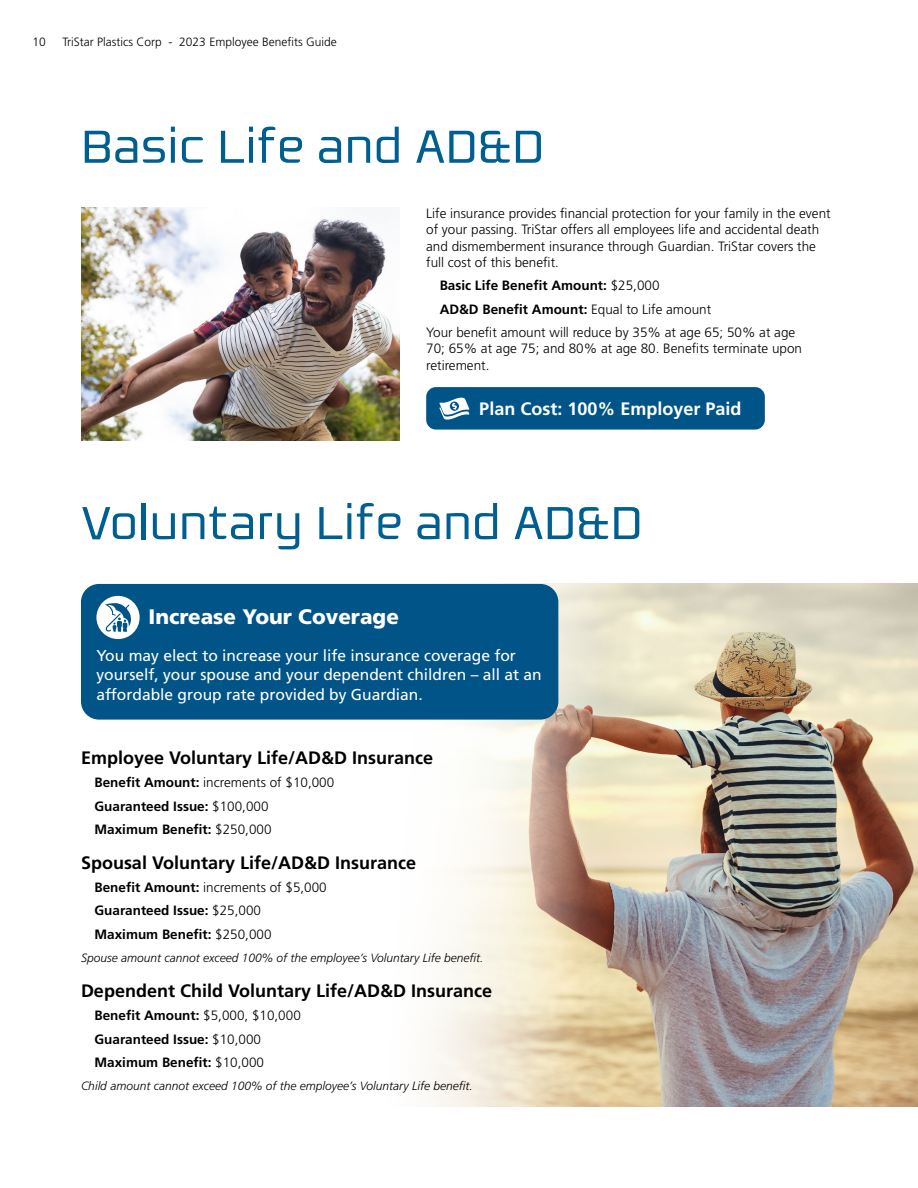
<style>
.page{position:relative;width:918px;height:1188px;background:#fff}
.page>*{position:absolute;margin:0;border:0;box-sizing:border-box;transform-origin:0 0}
.t1{font:51.6px "Resea";color:#005f91}
.t2{font:900 21px "Frutiger LT Std";color:#fff}
.t3{font:700 18px "Frutiger LT Std";color:#000}
.t4{font:700 18px "Frutiger LT Std";color:#fff}
.t5{font:15.75px/19.5px "Frutiger LT Std";color:#fff}
.t6{font:300 13.5px/16.5px "Frutiger LT Std";color:#000}
.t7{font:700 13.5px/23.2px "Frutiger LT Std";color:#000}
.t8{font:italic 300 12px "Frutiger LT Std";color:#000}
.t9{font:300 12px "Frutiger LT Std";color:#000}
.s1{font-weight:300}
</style>
<div class="page">
<img style="left:430px;top:584px;width:488px;height:523px">
<div style="left:426px;top:387px;width:339px;height:43px;background:#005488;border-radius:10px"></div>
<svg style="left:440px;top:398px;width:29px;height:22px"></svg>
<div style="left:81px;top:584px;width:477px;height:136px;background:#005488;border-radius:18px"></div>
<div style="left:96px;top:596px;width:44px;height:43px;background:#fff;border-radius:50%"></div>
<svg style="left:105px;top:603px;width:26px;height:29px"></svg>
<img style="left:81px;top:208px;width:318px;height:232px">
<p class="t9" style="left:32px;top:35px;width:15px">10</p>
<p class="t9" style="left:62px;top:35px;width:276px">TriStar Plastics Corp - 2023 Employee Benefits Guide</p>
<h1 class="t1" style="left:81px;top:119px;width:465px">Basic Life and AD&amp;D</h1>
<p class="t6" style="left:426px;top:205px;width:406px">Life insurance provides financial protection for your family in the event of your passing. TriStar offers all employees life and accidental death and dismemberment insurance through Guardian. TriStar covers the full cost of this benefit.</p>
<p class="t7" style="left:440px;top:274px;width:221px">Basic Life Benefit Amount: <span class="s1">$25,000</span></p>
<p class="t7" style="left:440px;top:297px;width:273px">AD&amp;D Benefit Amount: <span class="s1">Equal to Life amount</span></p>
<p class="t6" style="left:426px;top:324px;width:371px">Your benefit amount will reduce by 35% at age 65; 50% at age</p>
<p class="t6" style="left:426px;top:341px;width:377px">70; 65% at age 75; and 80% at age 80. Benefits terminate upon retirement.</p>
<h3 class="t4" style="left:479px;top:398px;width:264px">Plan Cost: 100% Employer Paid</h3>
<h1 class="t1" style="left:81px;top:495px;width:563px">Voluntary Life and AD&amp;D</h1>
<h2 class="t2" style="left:148px;top:604px;width:252px">Increase Your Coverage</h2>
<p class="t5" style="left:96px;top:645px;width:447px">You may elect to increase your life insurance coverage for yourself, your spouse and your dependent children – all at an affordable group rate provided by Guardian.</p>
<h3 class="t3" style="left:81px;top:747px;width:354px">Employee Voluntary Life/AD&amp;D Insurance</h3>
<p class="t7" style="left:94px;top:771px;width:241px">Benefit Amount: <span class="s1">increments of $10,000<br></span>Guaranteed Issue: <span class="s1">$100,000<br></span>Maximum Benefit: <span class="s1">$250,000</span></p>
<h3 class="t3" style="left:81px;top:852px;width:337px">Spousal Voluntary Life/AD&amp;D Insurance</h3>
<p class="t7" style="left:94px;top:876px;width:234px">Benefit Amount: <span class="s1">increments of $5,000<br></span>Guaranteed Issue: <span class="s1">$25,000<br></span>Maximum Benefit: <span class="s1">$250,000</span></p>
<p class="t8" style="left:81px;top:951px;width:404px">Spouse amount cannot exceed 100% of the employee’s Voluntary Life benefit.</p>
<h3 class="t3" style="left:81px;top:980px;width:413px">Dependent Child Voluntary Life/AD&amp;D Insurance</h3>
<p class="t7" style="left:94px;top:1004px;width:208px">Benefit Amount: <span class="s1">$5,000, $10,000<br></span>Guaranteed Issue: <span class="s1">$10,000<br></span>Maximum Benefit: <span class="s1">$10,000</span></p>
<p class="t8" style="left:81px;top:1079px;width:393px">Child amount cannot exceed 100% of the employee’s Voluntary Life benefit.</p>
</div>
